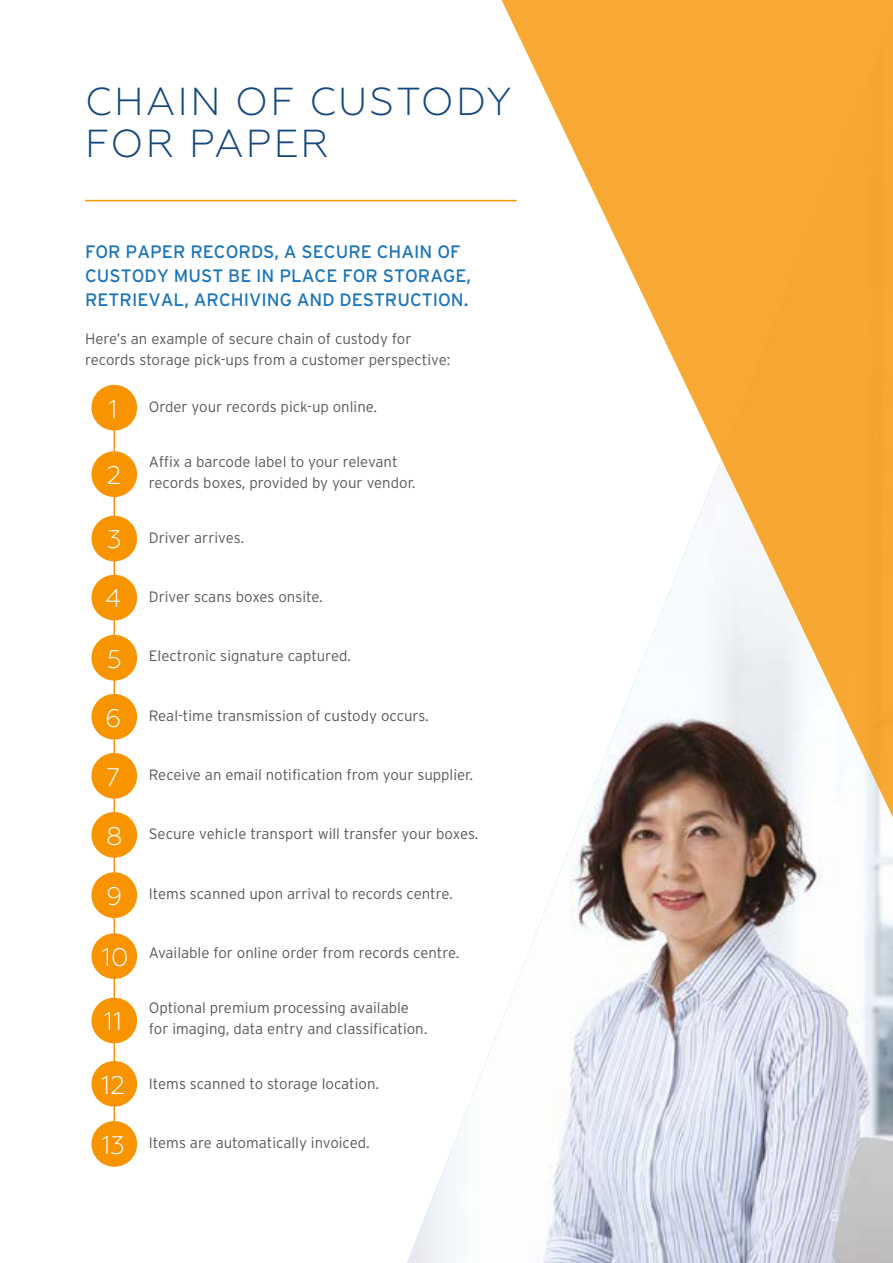
<style>
.page{position:relative;width:893px;height:1263px;background:#fff}
.page>*{position:absolute;margin:0;border:0;box-sizing:border-box;transform-origin:0 0}
.t1{font:300 39px/42px "Geometria";letter-spacing:.055em;color:#14477d}
.t2{font:300 25.5px "Geometria";color:#fff}
.t3{font:18px/24px "Interstate";color:#1b75bc}
.t4{font:300 15px/21px "Interstate";color:#58595b}
.t5{font:300 15px "Geometria";color:#fff}
</style>
<div class="page">
<img style="left:407px;top:199px;width:486px;height:1064px">
<hr style="left:85px;top:200px;width:432px;height:1px;background:#f79400">
<hr style="left:114px;top:428px;width:1px;height:726px;background:#f79400">
<div style="left:91px;top:385px;width:46px;height:45px;background:#f79400;border-radius:50%"></div>
<div style="left:91px;top:635px;width:46px;height:45px;background:#f79400;border-radius:50%"></div>
<div style="left:91px;top:872px;width:46px;height:46px;background:#f79400;border-radius:50%"></div>
<div style="left:91px;top:451px;width:46px;height:46px;background:#f79400;border-radius:50%"></div>
<div style="left:91px;top:694px;width:46px;height:46px;background:#f79400;border-radius:50%"></div>
<div style="left:91px;top:933px;width:46px;height:46px;background:#f79400;border-radius:50%"></div>
<div style="left:91px;top:1121px;width:46px;height:46px;background:#f79400;border-radius:50%"></div>
<div style="left:91px;top:516px;width:46px;height:45px;background:#f79400;border-radius:50%"></div>
<div style="left:91px;top:753px;width:46px;height:46px;background:#f79400;border-radius:50%"></div>
<div style="left:91px;top:998px;width:46px;height:45px;background:#f79400;border-radius:50%"></div>
<div style="left:91px;top:575px;width:46px;height:45px;background:#f79400;border-radius:50%"></div>
<div style="left:91px;top:812px;width:46px;height:46px;background:#f79400;border-radius:50%"></div>
<div style="left:91px;top:1061px;width:46px;height:46px;background:#f79400;border-radius:50%"></div>
<svg style="left:495px;top:0;width:398px;height:844px;fill:#f8a933"></svg>
<h1 class="t1" style="left:85px;top:81px;width:428px">CHAIN OF CUSTODY<br>FOR PAPER</h1>
<p class="t3" style="left:85px;top:240px;width:388px">FOR PAPER RECORDS, A SECURE CHAIN OF<br>CUSTODY MUST BE IN PLACE FOR STORAGE,<br>RETRIEVAL, ARCHIVING AND DESTRUCTION.</p>
<p class="t4" style="left:85px;top:328px;width:367px">Here’s an example of secure chain of custody for records storage pick-ups from a customer perspective:</p>
<p class="t4" style="left:149px;top:396px;width:230px">Order your records pick-up online.</p>
<h2 class="t2" style="left:109px;top:394px;width:11px">1</h2>
<h2 class="t2" style="left:107px;top:460px;width:16px">2</h2>
<p class="t4" style="left:149px;top:451px;width:268px">Affix a barcode label to your relevant records boxes, provided by your vendor.</p>
<h2 class="t2" style="left:107px;top:525px;width:16px">3</h2>
<p class="t4" style="left:149px;top:527px;width:97px">Driver arrives.</p>
<h2 class="t2" style="left:105px;top:584px;width:18px">4</h2>
<p class="t4" style="left:149px;top:586px;width:175px">Driver scans boxes onsite.</p>
<h2 class="t2" style="left:107px;top:644px;width:17px">5</h2>
<p class="t4" style="left:149px;top:645px;width:204px">Electronic signature captured.</p>
<h2 class="t2" style="left:105px;top:703px;width:18px">6</h2>
<p class="t4" style="left:149px;top:705px;width:281px">Real-time transmission of custody occurs.</p>
<h2 class="t2" style="left:106px;top:762px;width:15px">7</h2>
<p class="t4" style="left:149px;top:764px;width:326px">Receive an email notification from your supplier.</p>
<h2 class="t2" style="left:106px;top:821px;width:18px">8</h2>
<p class="t4" style="left:149px;top:823px;width:331px">Secure vehicle transport will transfer your boxes.</p>
<h2 class="t2" style="left:106px;top:881px;width:18px">9</h2>
<p class="t4" style="left:149px;top:882px;width:306px">Items scanned upon arrival to records centre.</p>
<h2 class="t2" style="left:102px;top:942px;width:29px">10</h2>
<p class="t4" style="left:149px;top:942px;width:312px">Available for online order from records centre.</p>
<h2 class="t2" style="left:104px;top:1007px;width:20px">11</h2>
<p class="t4" style="left:149px;top:997px;width:280px">Optional premium processing available for imaging, data entry and classification.</p>
<h2 class="t2" style="left:101px;top:1070px;width:25px">12</h2>
<p class="t4" style="left:149px;top:1073px;width:232px">Items scanned to storage location.</p>
<h2 class="t2" style="left:101px;top:1130px;width:25px">13</h2>
<p class="t4" style="left:149px;top:1132px;width:223px">Items are automatically invoiced.</p>
<p class="t5" style="left:822px;top:1207px;width:18px">/6</p>
</div>
